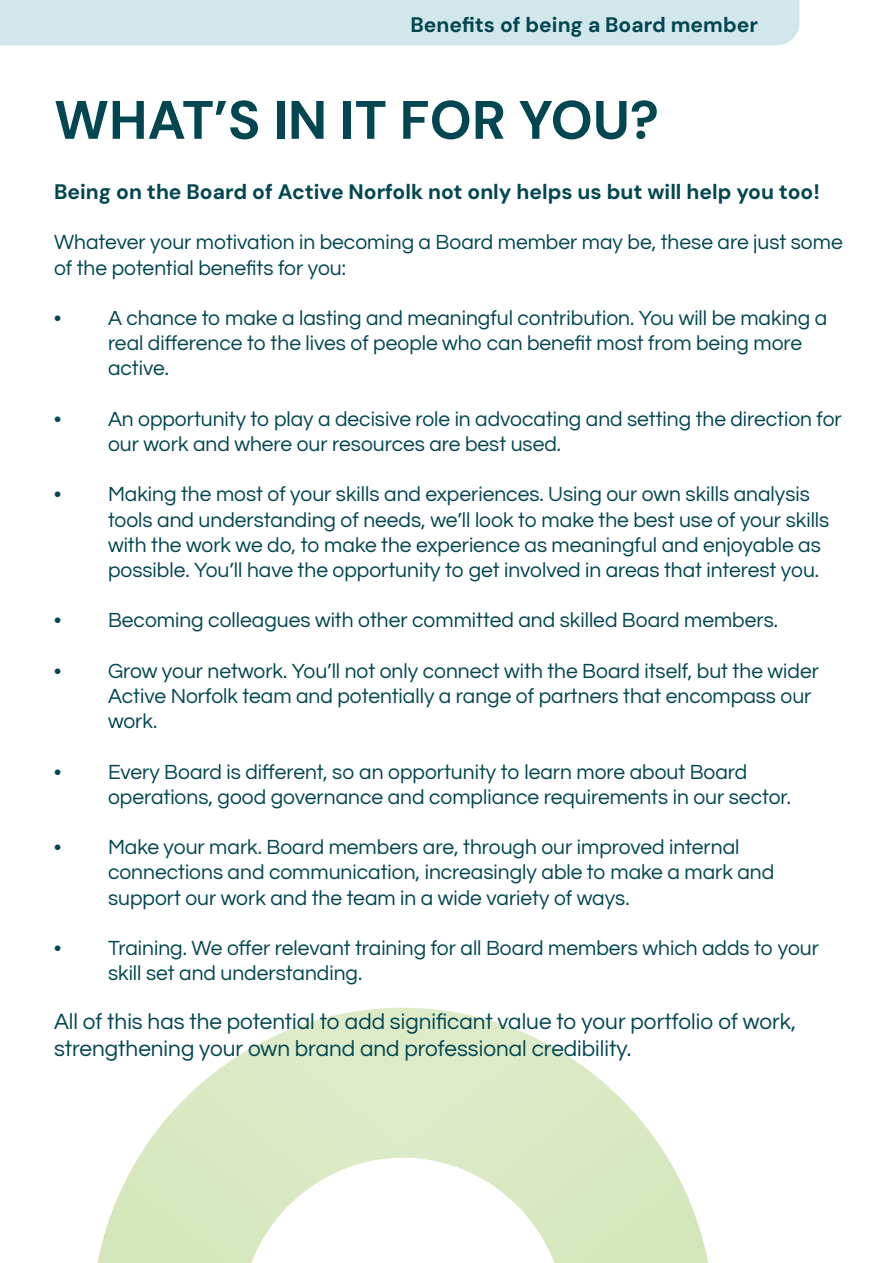
<style>
.page{position:relative;width:893px;height:1263px;background:#fff}
.page>*{position:absolute;margin:0;border:0;box-sizing:border-box;transform-origin:0 0}
.t1{font:54px "DM Sans 9 pt";color:#014650}
.t2{font:22.5px/27px "Questrial";color:#014650}
.t3{font:21px/25.2px "Questrial";color:#014650}
.t4{font:21px "DM Sans 9 pt";color:#014650}
</style>
<div class="page">
<div style="left:0;top:0;width:799px;height:45px;background:#d2e7eb"></div>
<img style="left:97px;top:1007px;width:611px;height:256px">
<p class="t4" style="left:410px;top:11px;width:349px">Benefits of being a Board member</p>
<p class="t1" style="left:54px;top:87px;width:606px">WHAT’S IN IT FOR YOU?</p>
<p class="t4" style="left:54px;top:179px;width:767px">Being on the Board of Active Norfolk not only helps us but will help you too!</p>
<p class="t3" style="left:54px;top:231px;width:790px">Whatever your motivation in becoming a Board member may be, these are just some of the potential benefits for you:</p>
<p class="t3" style="left:108px;top:306px;width:721px;text-indent:-54px">• A chance to make a lasting and meaningful contribution. You will be making a real difference to the lives of people who can benefit most from being more</p>
<p class="t3" style="left:108px;top:357px;width:63px">active.</p>
<p class="t3" style="left:108px;top:407px;width:735px;text-indent:-54px">• An opportunity to play a decisive role in advocating and setting the direction for our work and where our resources are best used.</p>
<p class="t3" style="left:108px;top:483px;width:723px;text-indent:-54px">• Making the most of your skills and experiences. Using our own skills analysis tools and understanding of needs, we’ll look to make the best use of your skills with the work we do, to make the experience as meaningful and enjoyable as possible. You’ll have the opportunity to get involved in areas that interest you.</p>
<p class="t3" style="left:54px;top:609px;width:726px">• Becoming colleagues with other committed and skilled Board members.</p>
<p class="t3" style="left:108px;top:659px;width:712px;text-indent:-54px">• Grow your network. You’ll not only connect with the Board itself, but the wider<br>Active Norfolk team and potentially a range of partners that encompass our work.</p>
<p class="t3" style="left:54px;top:760px;width:695px">• Every Board is different, so an opportunity to learn more about Board</p>
<p class="t3" style="left:108px;top:785px;width:685px">operations, good governance and compliance requirements in our sector.</p>
<p class="t3" style="left:54px;top:835px;width:687px">• Make your mark. Board members are, through our improved internal</p>
<p class="t3" style="left:108px;top:861px;width:668px">connections and communication, increasingly able to make a mark and</p>
<p class="t3" style="left:108px;top:886px;width:523px">support our work and the team in a wide variety of ways.</p>
<p class="t3" style="left:108px;top:936px;width:712px;text-indent:-54px">• Training. We offer relevant training for all Board members which adds to your skill set and understanding.</p>
<p class="t2" style="left:54px;top:1009px;width:744px">All of this has the potential to add significant value to your portfolio of work, strengthening your own brand and professional credibility.</p>
</div>
